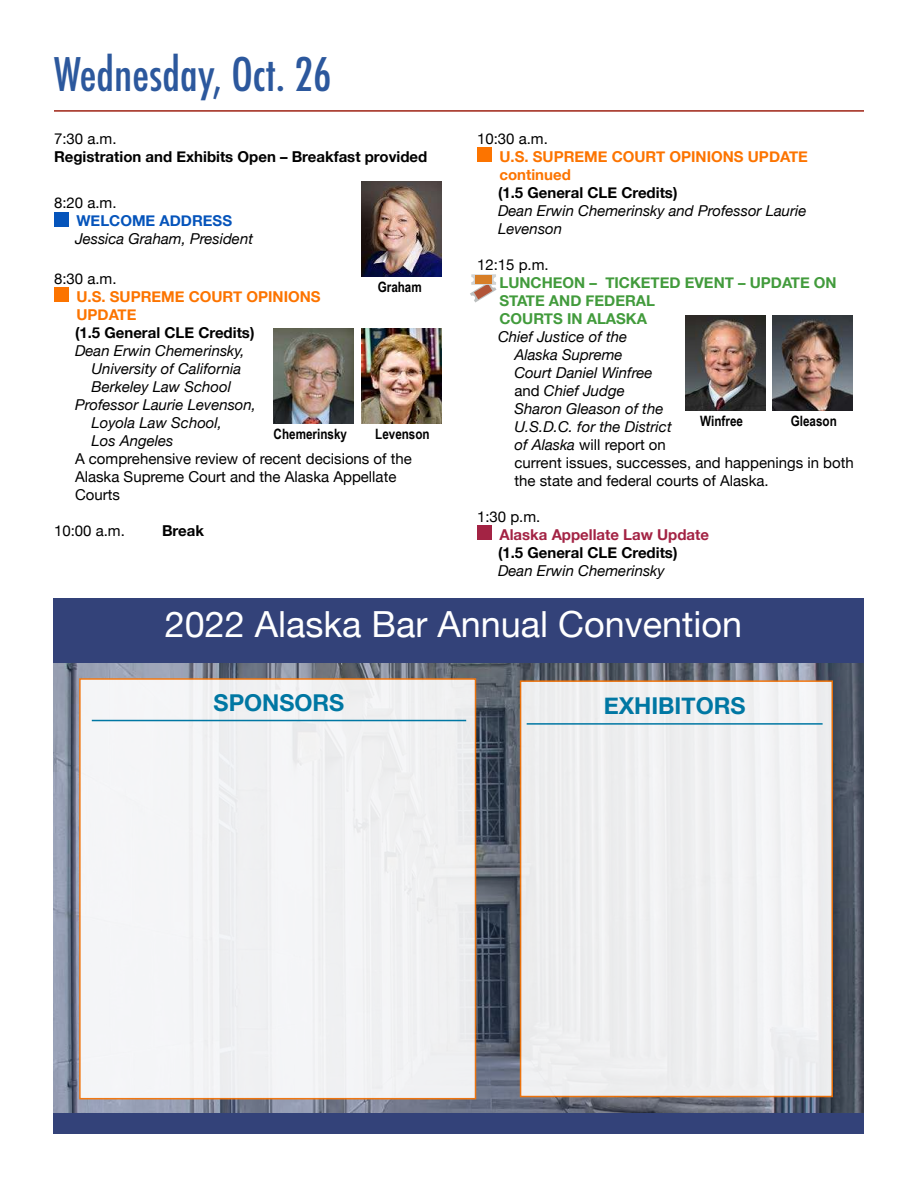
<style>
.page{position:relative;width:918px;height:1188px;background:#fff}
.page>*{position:absolute;margin:0;border:0;box-sizing:border-box;transform-origin:0 0}
.t1{font:500 condensed 45px "Futura";color:#2c589d}
.t2{font:36px "Helvetica Neue";color:#fff}
.t3{font:700 23.25px "Helvetica Neue";color:#0077a3}
.t4{font:italic 15px/18px "Helvetica Neue";color:#000}
.t5{font:15px/18px "Helvetica Neue";color:#000}
.t6{font:700 15px "Helvetica Neue";color:#000}
.t7{font:700 15px/18px "Helvetica Neue";color:#fc7400}
.t8{font:700 15px/18px "Helvetica Neue";color:#429b3c}
.t9{font:700 15px "Helvetica Neue";color:#a32344}
.t10{font:700 15px "Helvetica Neue";color:#0554bb}
.t11{font:700 14.25px "Arial Narrow";color:#000}
.s1{font-style:normal}
</style>
<div class="page">
<div style="left:54px;top:212px;width:14px;height:14px;background:#0554bb"></div>
<div style="left:54px;top:288px;width:14px;height:14px;background:#fc7400"></div>
<hr style="left:54px;top:110px;width:810px;height:2px;background:#9e2213">
<div style="left:477px;top:147px;width:14px;height:15px;background:#fc7400"></div>
<div style="left:477px;top:525px;width:14px;height:15px;background:#a32344"></div>
<img style="left:274px;top:328px;width:80px;height:96px">
<img style="left:361px;top:328px;width:80px;height:96px">
<img style="left:685px;top:315px;width:80px;height:95px">
<img style="left:772px;top:315px;width:80px;height:95px">
<img style="left:361px;top:181px;width:80px;height:95px">
<div style="left:53px;top:598px;width:811px;height:536px;background:#334279"></div>
<img style="left:53px;top:663px;width:810px;height:449px">
<div style="left:79px;top:678px;width:397px;height:421px;background:#f3f3f5;border:2px solid #fc7400"></div>
<hr style="left:92px;top:720px;width:374px;height:1px;background:#0077a3">
<div style="left:520px;top:680px;width:313px;height:417px;background:#efeff0;border:2px solid #fc7400"></div>
<svg style="left:470px;top:274px;width:26px;height:29px"></svg>
<div style="left:475px;top:275px;width:17px;height:9px;background:#d77e27"></div>
<hr style="left:527px;top:723px;width:296px;height:2px;background:#0077a3">
<h1 class="t1" style="left:54px;top:54px;width:279px">Wednesday, Oct. 26</h1>
<p class="t5" style="left:54px;top:130px;width:64px">7:30 a.m.</p>
<p class="t6" style="left:54px;top:150px;width:375px">Registration and Exhibits Open – Breakfast provided</p>
<p class="t5" style="left:54px;top:195px;width:64px">8:20 a.m.</p>
<p class="t10" style="left:76px;top:215px;width:157px">WELCOME ADDRESS</p>
<p class="t4" style="left:75px;top:231px;width:180px">Jessica Graham, President</p>
<p class="t5" style="left:54px;top:271px;width:64px">8:30 a.m.</p>
<p class="t7" style="left:76px;top:289px;width:246px">U.S. SUPREME COURT OPINIONS<br>UPDATE</p>
<p class="t6" style="left:75px;top:326px;width:181px">(1.5 General CLE Credits)</p>
<p class="t4" style="left:75px;top:343px;width:171px">Dean Erwin Chemerinsky,</p>
<p class="t4" style="left:92px;top:361px;width:151px">University of California</p>
<p class="t4" style="left:92px;top:379px;width:141px">Berkeley Law School</p>
<p class="t4" style="left:75px;top:397px;width:183px">Professor Laurie Levenson,</p>
<p class="t4" style="left:92px;top:415px;width:132px">Loyola Law School,</p>
<p class="t4" style="left:92px;top:433px;width:83px">Los Angeles</p>
<p class="t5" style="left:75px;top:451px;width:338px">A comprehensive review of recent decisions of the<br>Alaska Supreme Court and the Alaska Appellate<br>Courts</p>
<p class="t5" style="left:54px;top:523px;width:72px">10:00 a.m.</p>
<p class="t6" style="left:162px;top:524px;width:43px">Break</p>
<p class="t11" style="left:378px;top:282px;width:46px">Graham</p>
<p class="t11" style="left:274px;top:429px;width:75px">Chemerinsky</p>
<p class="t11" style="left:375px;top:429px;width:56px">Levenson</p>
<p class="t5" style="left:477px;top:130px;width:72px">10:30 a.m.</p>
<p class="t7" style="left:500px;top:148px;width:310px">U.S. SUPREME COURT OPINIONS UPDATE continued</p>
<p class="t6" style="left:498px;top:186px;width:181px">(1.5 General CLE Credits)</p>
<p class="t4" style="left:498px;top:202px;width:310px">Dean Erwin Chemerinsky and Professor Laurie<br>Levenson</p>
<p class="t5" style="left:477px;top:256px;width:73px">12:15 p.m.</p>
<p class="t8" style="left:500px;top:274px;width:339px">LUNCHEON – TICKETED EVENT – UPDATE ON<br>STATE AND FEDERAL<br>COURTS IN ALASKA</p>
<p class="t4" style="left:514px;top:328px;width:341px;text-indent:-16px">Chief Justice of the<br>Alaska Supreme<br>Court Daniel Winfree<br><span class="s1">and</span> Chief Judge<br>Sharon Gleason of the<br>U.S.D.C. for the District<br>of Alaska <span class="s1">will report on<br>current issues, successes, and happenings in both the state and federal courts of Alaska.</span></p>
<p class="t5" style="left:477px;top:508px;width:65px">1:30 p.m.</p>
<p class="t9" style="left:500px;top:528px;width:211px">Alaska Appellate Law Update</p>
<p class="t6" style="left:498px;top:546px;width:181px">(1.5 General CLE Credits)</p>
<p class="t4" style="left:498px;top:562px;width:168px">Dean Erwin Chemerinsky</p>
<p class="t11" style="left:700px;top:416px;width:44px">Winfree</p>
<p class="t11" style="left:791px;top:416px;width:48px">Gleason</p>
<h2 class="t2" style="left:165px;top:608px;width:579px">2022 Alaska Bar Annual Convention</h2>
<h3 class="t3" style="left:214px;top:693px;width:132px">SPONSORS</h3>
<h3 class="t3" style="left:604px;top:696px;width:143px">EXHIBITORS</h3>
</div>
